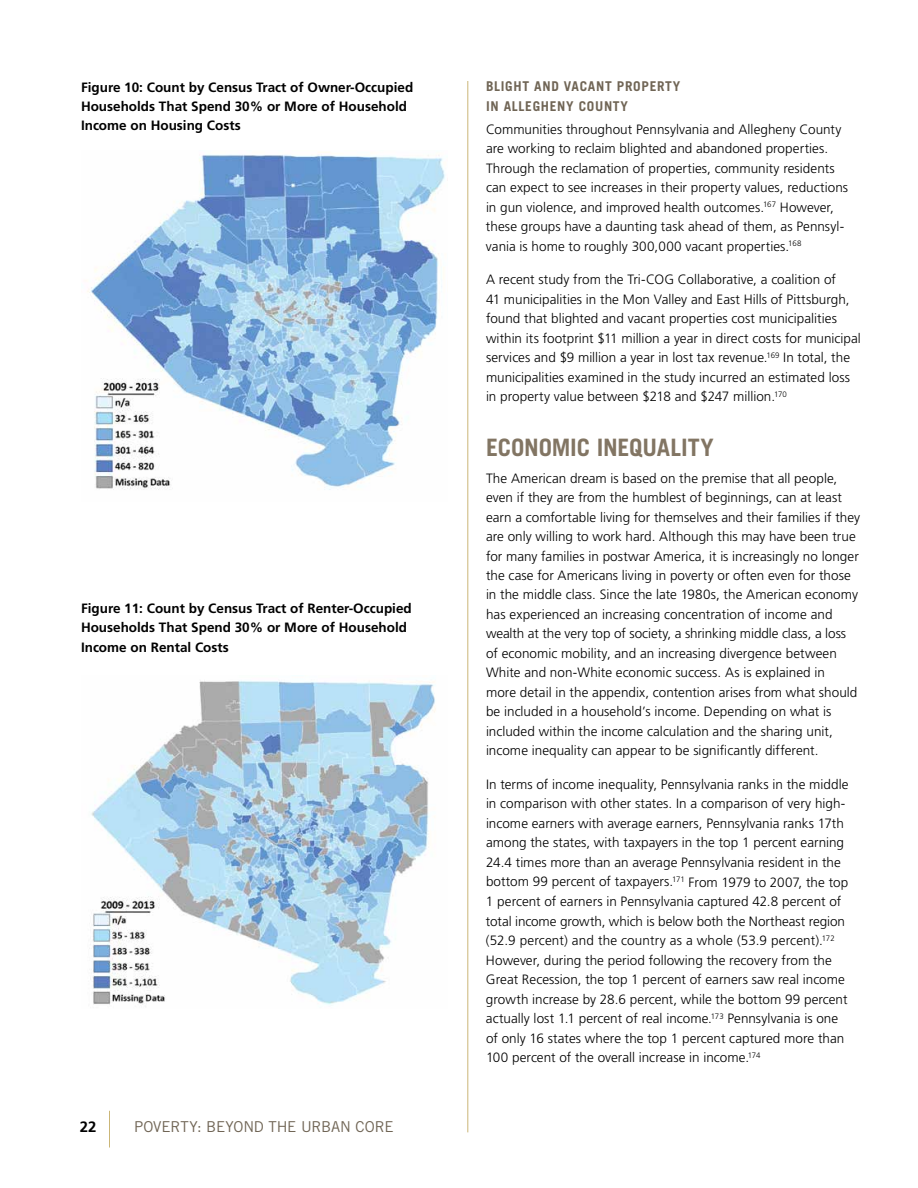
<style>
.page{position:relative;width:918px;height:1188px;background:#fff}
.page>*{position:absolute;margin:0;border:0;box-sizing:border-box;transform-origin:0 0}
.t1{font:700 24px "Trade Gothic";letter-spacing:-.01em;color:#827563}
.t2{font:15px "Trade Gothic";letter-spacing:-.01em;color:#706555}
.t3{font:700 15px "Frutiger";color:#000}
.t4{font:300 13.5px/19.5px "Frutiger";color:#000}
.t5{font:700 13.5px/19.5px "Frutiger";color:#000}
.t6{font:700 13.5px/19.5px "Trade Gothic";letter-spacing:.05em;color:#706555}
</style>
<div class="page">
<hr style="left:467px;top:81px;width:1px;height:1051px;background:#cbb677">
<hr style="left:109px;top:1111px;width:1px;height:37px;background:#cbb677">
<img style="left:87px;top:152px;width:358px;height:338px">
<img style="left:89px;top:680px;width:347px;height:327px">
<p class="t5" style="left:81px;top:77px;width:334px">Figure 10: Count by Census Tract of Owner-Occupied<br>Households That Spend 30% or More of Household<br>Income on Housing Costs</p>
<p class="t5" style="left:81px;top:598px;width:332px">Figure 11: Count by Census Tract of Renter-Occupied<br>Households That Spend 30% or More of Household<br>Income on Rental Costs</p>
<p class="t3" style="left:80px;top:1118px;width:18px">22</p>
<p class="t2" style="left:134px;top:1118px;width:261px">POVERTY: BEYOND THE URBAN CORE</p>
<p class="t6" style="left:486px;top:77px;width:196px">BLIGHT AND VACANT PROPERTY<br>IN ALLEGHENY COUNTY</p>
<p class="t4" style="left:486px;top:119px;width:364px">Communities throughout Pennsylvania and Allegheny County are working to reclaim blighted and abandoned properties.<br>Through the reclamation of properties, community residents can expect to see increases in their property values, reductions in gun violence, and improved health outcomes.<sup>167</sup> However, these groups have a daunting task ahead of them, as Pennsyl&shy;vania is home to roughly 300,000 vacant properties.<sup>168</sup></p>
<p class="t4" style="left:486px;top:270px;width:376px">A recent study from the Tri-COG Collaborative, a coalition of<br>41 municipalities in the Mon Valley and East Hills of Pittsburgh, found that blighted and vacant properties cost municipalities within its footprint $11 million a year in direct costs for municipal services and $9 million a year in lost tax revenue.<sup>169</sup> In total, the municipalities examined in the study incurred an estimated loss in property value between $218 and $247 million.<sup>170</sup></p>
<h1 class="t1" style="left:486px;top:433px;width:229px">ECONOMIC INEQUALITY</h1>
<p class="t4" style="left:486px;top:468px;width:376px">The American dream is based on the premise that all people, even if they are from the humblest of beginnings, can at least earn a comfortable living for themselves and their families if they are only willing to work hard. Although this may have been true for many families in postwar America, it is increasingly no longer the case for Americans living in poverty or often even for those in the middle class. Since the late 1980s, the American economy has experienced an increasing concentration of income and wealth at the very top of society, a shrinking middle class, a loss of economic mobility, and an increasing divergence between White and non-White economic success. As is explained in<br>more detail in the appendix, contention arises from what should be included in a household’s income. Depending on what is included within the income calculation and the sharing unit, income inequality can appear to be significantly different.</p>
<p class="t4" style="left:486px;top:775px;width:364px">In terms of income inequality, Pennsylvania ranks in the middle in comparison with other states. In a comparison of very high&shy;income earners with average earners, Pennsylvania ranks 17th among the states, with taxpayers in the top 1 percent earning 24.4 times more than an average Pennsylvania resident in the bottom 99 percent of taxpayers.<sup>171</sup> From 1979 to 2007, the top 1 percent of earners in Pennsylvania captured 42.8 percent of total income growth, which is below both the Northeast region (52.9 percent) and the country as a whole (53.9 percent).<sup>172<br></sup>However, during the period following the recovery from the Great Recession, the top 1 percent of earners saw real income growth increase by 28.6 percent, while the bottom 99 percent actually lost 1.1 percent of real income.<sup>173</sup> Pennsylvania is one of only 16 states where the top 1 percent captured more than 100 percent of the overall increase in income.<sup>174</sup></p>
</div>
